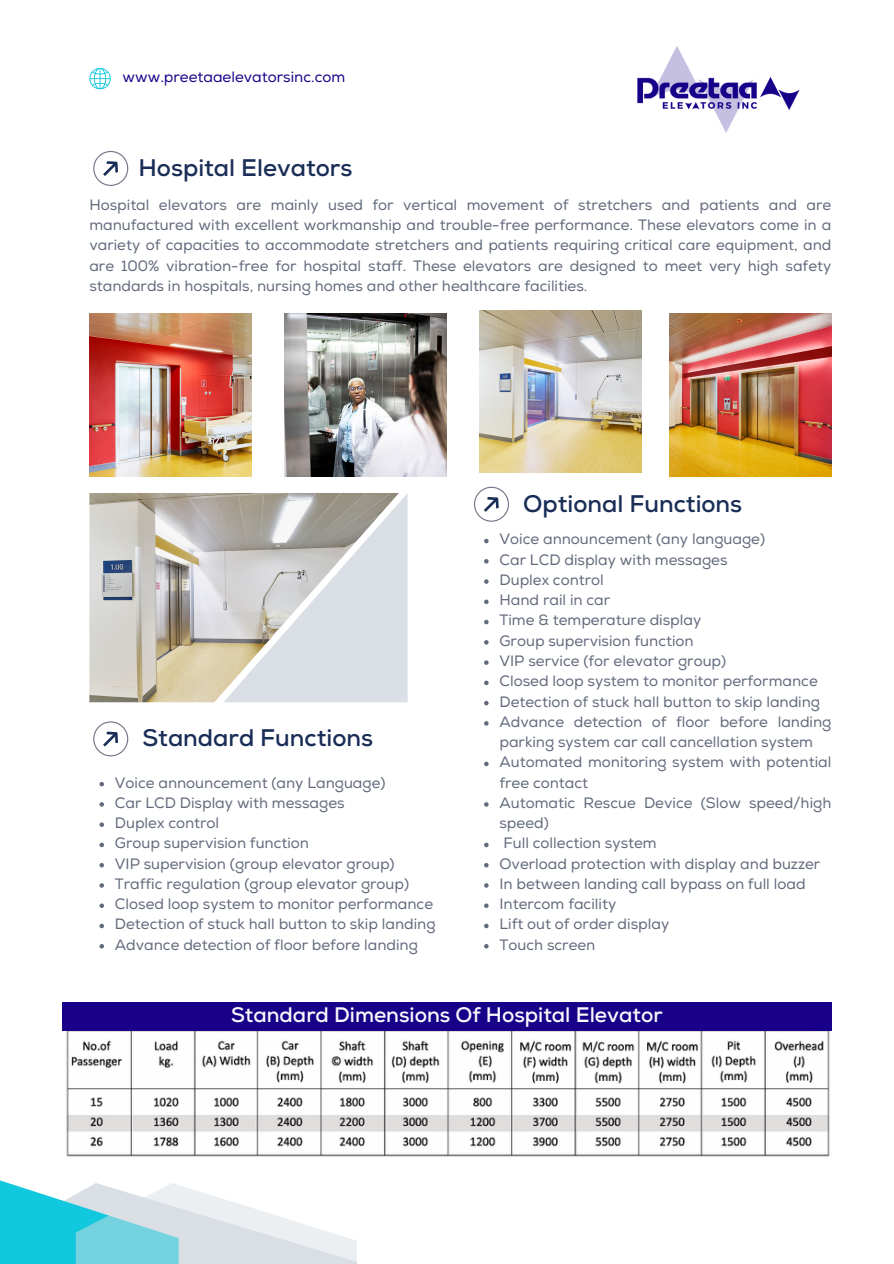
<style>
.page{position:relative;width:894px;height:1264px;background:#fff}
.page>*{position:absolute;margin:0;border:0;box-sizing:border-box;transform-origin:0 0}
.t1{font:700 24px "Nexa";color:#1a2d57}
.t2{font:700 21px "Nexa";color:#f8f9fd}
.t3{font:15px/20.2px "Nexa";color:#61697b}
.t4{font:15px "Nexa";color:#180089}
</style>
<div class="page">
<svg style="left:93px;top:151px;width:35px;height:35px"></svg>
<svg style="left:474px;top:486px;width:34px;height:35px"></svg>
<img style="left:637px;top:46px;width:163px;height:87px">
<svg style="left:89px;top:68px;width:22px;height:21px"></svg>
<img style="left:62px;top:1030px;width:769px;height:127px">
<div style="left:62px;top:1002px;width:769px;height:28px;background:#180089"></div>
<svg style="left:93px;top:721px;width:35px;height:35px"></svg>
<svg style="left:0;top:1180px;width:357px;height:83px"></svg>
<img style="left:89px;top:314px;width:163px;height:162px">
<img style="left:284px;top:314px;width:162px;height:162px">
<img style="left:479px;top:310px;width:162px;height:162px">
<img style="left:669px;top:314px;width:162px;height:162px">
<img style="left:89px;top:493px;width:134px;height:209px">
<svg style="left:223px;top:493px;width:184px;height:209px;background:#cdcecd"></svg>
<svg style="left:484px;top:539px;width:4px;height:4px"></svg>
<svg style="left:484px;top:559px;width:4px;height:4px"></svg>
<svg style="left:484px;top:579px;width:4px;height:5px"></svg>
<svg style="left:484px;top:599px;width:4px;height:5px"></svg>
<svg style="left:484px;top:620px;width:4px;height:4px"></svg>
<svg style="left:484px;top:640px;width:4px;height:4px"></svg>
<svg style="left:484px;top:660px;width:4px;height:5px"></svg>
<svg style="left:484px;top:680px;width:4px;height:5px"></svg>
<svg style="left:484px;top:701px;width:4px;height:4px"></svg>
<svg style="left:484px;top:721px;width:4px;height:4px"></svg>
<svg style="left:484px;top:761px;width:4px;height:5px"></svg>
<svg style="left:484px;top:802px;width:4px;height:4px"></svg>
<svg style="left:484px;top:842px;width:4px;height:5px"></svg>
<svg style="left:484px;top:863px;width:4px;height:4px"></svg>
<svg style="left:484px;top:883px;width:4px;height:4px"></svg>
<svg style="left:484px;top:903px;width:4px;height:5px"></svg>
<svg style="left:484px;top:923px;width:4px;height:5px"></svg>
<svg style="left:484px;top:944px;width:4px;height:4px"></svg>
<svg style="left:99px;top:782px;width:5px;height:4px"></svg>
<svg style="left:99px;top:802px;width:5px;height:4px"></svg>
<svg style="left:99px;top:822px;width:5px;height:5px"></svg>
<svg style="left:99px;top:842px;width:5px;height:5px"></svg>
<svg style="left:99px;top:863px;width:5px;height:4px"></svg>
<svg style="left:99px;top:883px;width:5px;height:4px"></svg>
<svg style="left:99px;top:903px;width:5px;height:5px"></svg>
<svg style="left:99px;top:923px;width:5px;height:5px"></svg>
<svg style="left:99px;top:944px;width:5px;height:4px"></svg>
<p class="t4" style="left:122px;top:68px;width:224px">www.preetaaelevatorsinc.com</p>
<p class="t1" style="left:138px;top:153px;width:215px">Hospital Elevators</p>
<p class="t3" style="left:89px;top:195px;width:743px;text-align:justify">Hospital elevators are mainly used for vertical movement of stretchers and patients and are manufactured with excellent workmanship and trouble-free performance. These elevators come in a variety of capacities to accommodate stretchers and patients requiring critical care equipment, and are 100% vibration-free for hospital staff. These elevators are designed to meet very high safety standards in hospitals, nursing homes and other healthcare facilities.</p>
<p class="t1" style="left:142px;top:723px;width:232px">Standard Functions</p>
<p class="t3" style="left:115px;top:772px;width:272px">Voice announcement (any Language)</p>
<p class="t3" style="left:115px;top:793px;width:231px">Car LCD Display with messages</p>
<p class="t3" style="left:115px;top:813px;width:106px">Duplex control</p>
<p class="t3" style="left:115px;top:833px;width:196px">Group supervision function</p>
<p class="t3" style="left:115px;top:853px;width:281px">VIP supervision (group elevator group)</p>
<p class="t3" style="left:115px;top:874px;width:296px">Traffic regulation (group elevator group)</p>
<p class="t3" style="left:115px;top:894px;width:320px">Closed loop system to monitor performance</p>
<p class="t3" style="left:115px;top:914px;width:322px">Detection of stuck hall button to skip landing</p>
<p class="t3" style="left:115px;top:934px;width:304px">Advance detection of floor before landing</p>
<p class="t1" style="left:523px;top:489px;width:220px">Optional Functions</p>
<p class="t3" style="left:499px;top:529px;width:267px">Voice announcement (any language)</p>
<h1 class="t3" style="left:499px;top:550px;width:229px">Car LCD display with messages</h1>
<p class="t3" style="left:499px;top:570px;width:106px">Duplex control</p>
<p class="t3" style="left:499px;top:590px;width:112px">Hand rail in car</p>
<p class="t3" style="left:499px;top:610px;width:203px">Time &amp; temperature display</p>
<p class="t3" style="left:499px;top:631px;width:196px">Group supervision function</p>
<p class="t3" style="left:499px;top:651px;width:228px">VIP service (for elevator group)</p>
<p class="t3" style="left:499px;top:671px;width:320px">Closed loop system to monitor performance</p>
<p class="t3" style="left:499px;top:691px;width:322px">Detection of stuck hall button to skip landing</p>
<p class="t3" style="left:499px;top:712px;width:333px">Advance detection of floor before landing parking system car call cancellation system</p>
<p class="t3" style="left:499px;top:752px;width:333px">Automated monitoring system with potential free contact</p>
<p class="t3" style="left:499px;top:793px;width:333px">Automatic Rescue Device (Slow speed/high speed)</p>
<h1 class="t3" style="left:503px;top:833px;width:155px">Full collection system</h1>
<p class="t3" style="left:499px;top:853px;width:322px">Overload protection with display and buzzer</p>
<p class="t3" style="left:499px;top:874px;width:307px">In between landing call bypass on full load</p>
<p class="t3" style="left:499px;top:894px;width:118px">Intercom facility</p>
<p class="t3" style="left:499px;top:914px;width:171px">Lift out of order display</p>
<p class="t3" style="left:499px;top:934px;width:97px">Touch screen</p>
<p class="t2" style="left:231px;top:1002px;width:433px">Standard Dimensions Of Hospital Elevator</p>
</div>
